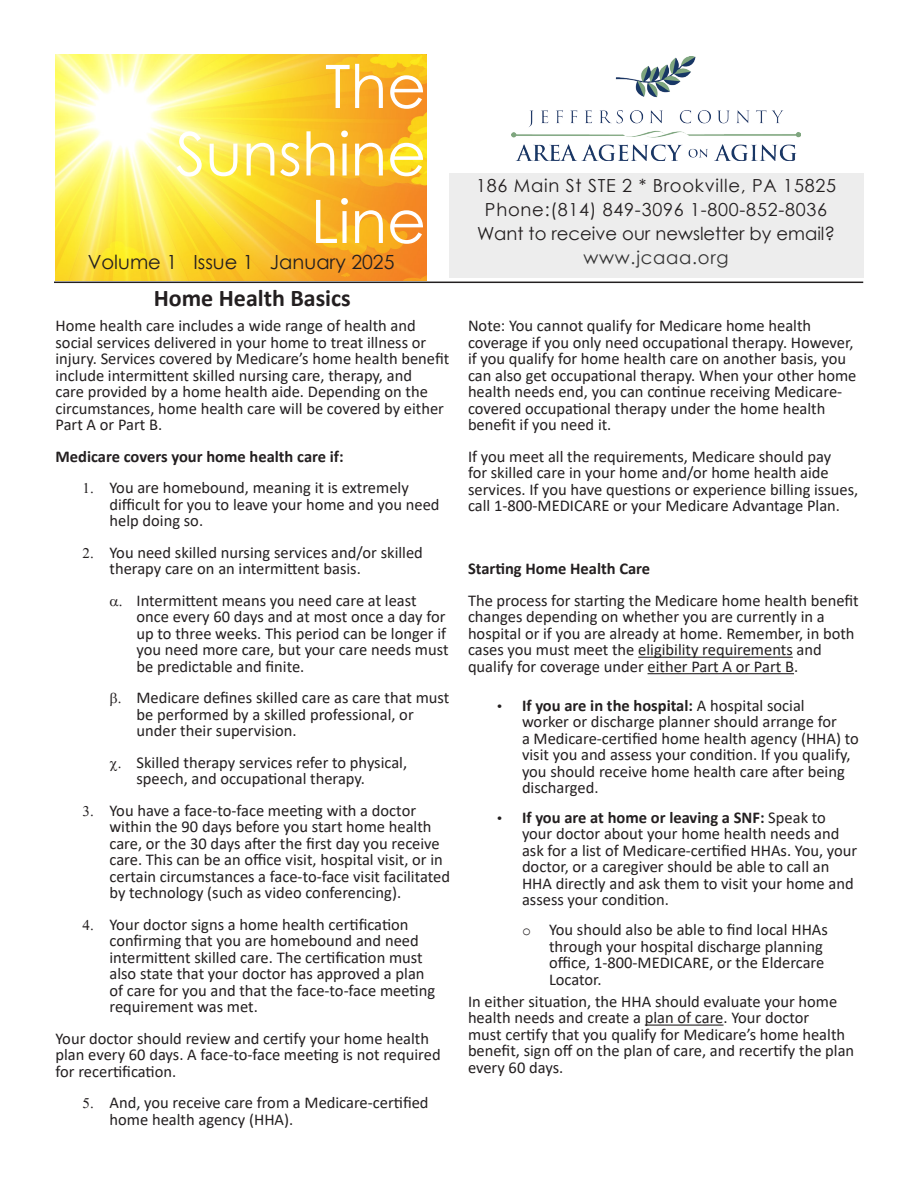
<style>
.page{position:relative;width:918px;height:1188px;background:#fff}
.page>*{position:absolute;margin:0;border:0;box-sizing:border-box;transform-origin:0 0}
.t1{font:60px "Century Gothic";color:#fff}
.t2{font:700 24px "Calibri";color:#231f20}
.t3{font:19.5px "Century Gothic";color:#231f20}
.t4{font:18px "Century Gothic";letter-spacing:.04em;color:#231f20}
.t5{font:18px "Century Gothic";color:#231f20}
.t6{font:18px "Century Gothic";letter-spacing:.04em;color:#333}
.t7{font:16.5px/16.5px "Calibri";color:#231f20}
.t8{font:700 16.5px "Calibri";color:#231f20}
.s1{font-family:"Courier New";font-size:15px}
.s2{font-weight:700}
</style>
<div class="page">
<img style="left:512px;top:56px;width:288px;height:105px">
<img style="left:56px;top:54px;width:370px;height:227px">
<div style="left:449px;top:174px;width:414px;height:104px;background:#ededed"></div>
<hr style="left:54px;top:282px;width:809px;height:1px;background:#231f20">
<hr style="left:638px;top:657px;width:155px;height:1px;background:#231f20">
<hr style="left:648px;top:673px;width:146px;height:1px;background:#231f20">
<hr style="left:645px;top:1025px;width:79px;height:1px;background:#231f20">
<p class="t1" style="left:325px;top:44px;width:103px">The</p>
<p class="t1" style="left:176px;top:112px;width:252px">Sunshine</p>
<p class="t1" style="left:311px;top:179px;width:117px">Line</p>
<p class="t3" style="left:88px;top:249px;width:308px">Volume 1 Issue 1 January 2025</p>
<p class="t2" style="left:154px;top:281px;width:199px">Home Health Basics</p>
<p class="t7" style="left:56px;top:317px;width:395px">Home health care includes a wide range of health and social services delivered in your home to treat illness or injury. Services covered by Medicare’s home health benefit include intermittent skilled nursing care, therapy, and<br>care provided by a home health aide. Depending on the circumstances, home health care will be covered by either Part A or Part B.</p>
<p class="t8" style="left:56px;top:445px;width:290px">Medicare covers your home health care if:</p>
<p class="t7" style="left:110px;top:479px;width:332px">You are homebound, meaning it is extremely difficult for you to leave your home and you need help doing so.</p>
<p class="t7" style="left:110px;top:544px;width:315px">You need skilled nursing services and/or skilled therapy care on an intermittent basis.</p>
<p class="t7" style="left:137px;top:592px;width:314px">Intermittent means you need care at least once every 60 days and at most once a day for up to three weeks. This period can be longer if you need more care, but your care needs must be predictable and finite.</p>
<p class="t7" style="left:137px;top:689px;width:314px">Medicare defines skilled care as care that must be performed by a skilled professional, or under their supervision.</p>
<p class="t7" style="left:137px;top:754px;width:272px">Skilled therapy services refer to physical, speech, and occupational therapy.</p>
<p class="t7" style="left:110px;top:802px;width:342px;text-indent:-27px">✓ You have a face-to-face meeting with a doctor within the 90 days before you start home health care, or the 30 days after the first day you receive care. This can be an office visit, hospital visit, or in certain circumstances a face-to-face visit facilitated by technology (such as video conferencing).</p>
<p class="t7" style="left:110px;top:916px;width:327px;text-indent:-27px">✔ Your doctor signs a home health certification confirming that you are homebound and need intermittent skilled care. The certification must also state that your doctor has approved a plan of care for you and that the face-to-face meeting requirement was met.</p>
<p class="t7" style="left:56px;top:1030px;width:387px">Your doctor should review and certify your home health plan every 60 days. A face-to-face meeting is not required for recertification.</p>
<p class="t7" style="left:110px;top:1094px;width:321px">And, you receive care from a Medicare-certified home health agency (HHA).</p>
<p class="t4" style="left:476px;top:173px;width:361px">186 Main St STE 2 * Brookville, PA 15825</p>
<p class="t4" style="left:485px;top:197px;width:344px">Phone:(814) 849-3096 1-800-852-8036</p>
<p class="t5" style="left:477px;top:221px;width:360px">Want to receive our newsletter by email?</p>
<p class="t6" style="left:584px;top:245px;width:146px">www.jcaaa.org</p>
<p class="t7" style="left:468px;top:317px;width:390px">Note: You cannot qualify for Medicare home health coverage if you only need occupational therapy. However, if you qualify for home health care on another basis, you can also get occupational therapy. When your other home health needs end, you can continue receiving Medicare&shy;covered occupational therapy under the home health benefit if you need it.</p>
<p class="t7" style="left:468px;top:448px;width:392px">If you meet all the requirements, Medicare should pay<br>for skilled care in your home and/or home health aide services. If you have questions or experience billing issues, call 1-800-MEDICARE or your Medicare Advantage Plan.</p>
<p class="t8" style="left:468px;top:557px;width:184px">Starting Home Health Care</p>
<p class="t7" style="left:468px;top:592px;width:392px">The process for starting the Medicare home health benefit changes depending on whether you are currently in a hospital or if you are already at home. Remember, in both cases you must meet the eligibility requirements and qualify for coverage under either Part A or Part B.</p>
<p class="t7" style="left:522px;top:697px;width:338px;text-indent:-27px"><span class="s1">•</span> <span class="s2">If you are in the hospital:</span> A hospital social<br>worker or discharge planner should arrange for<br>a Medicare-certified home health agency (HHA) to visit you and assess your condition. If you qualify, you should receive home health care after being discharged.</p>
<p class="t7" style="left:522px;top:809px;width:337px;text-indent:-27px"><span class="s1">•</span> <span class="s2">If you are at home or leaving a SNF:</span> Speak to your doctor about your home health needs and ask for a list of Medicare-certified HHAs. You, your doctor, or a caregiver should be able to call an HHA directly and ask them to visit your home and assess your condition.</p>
<p class="t7" style="left:549px;top:921px;width:280px;text-indent:-27px"><span class="s1">o</span> You should also be able to find local HHAs through your hospital discharge planning office, 1-800-MEDICARE, or the Eldercare Locator.</p>
<p class="t7" style="left:468px;top:993px;width:388px">In either situation, the HHA should evaluate your home health needs and create a plan of care. Your doctor<br>must certify that you qualify for Medicare’s home health benefit, sign off on the plan of care, and recertify the plan every 60 days.</p>
</div>
